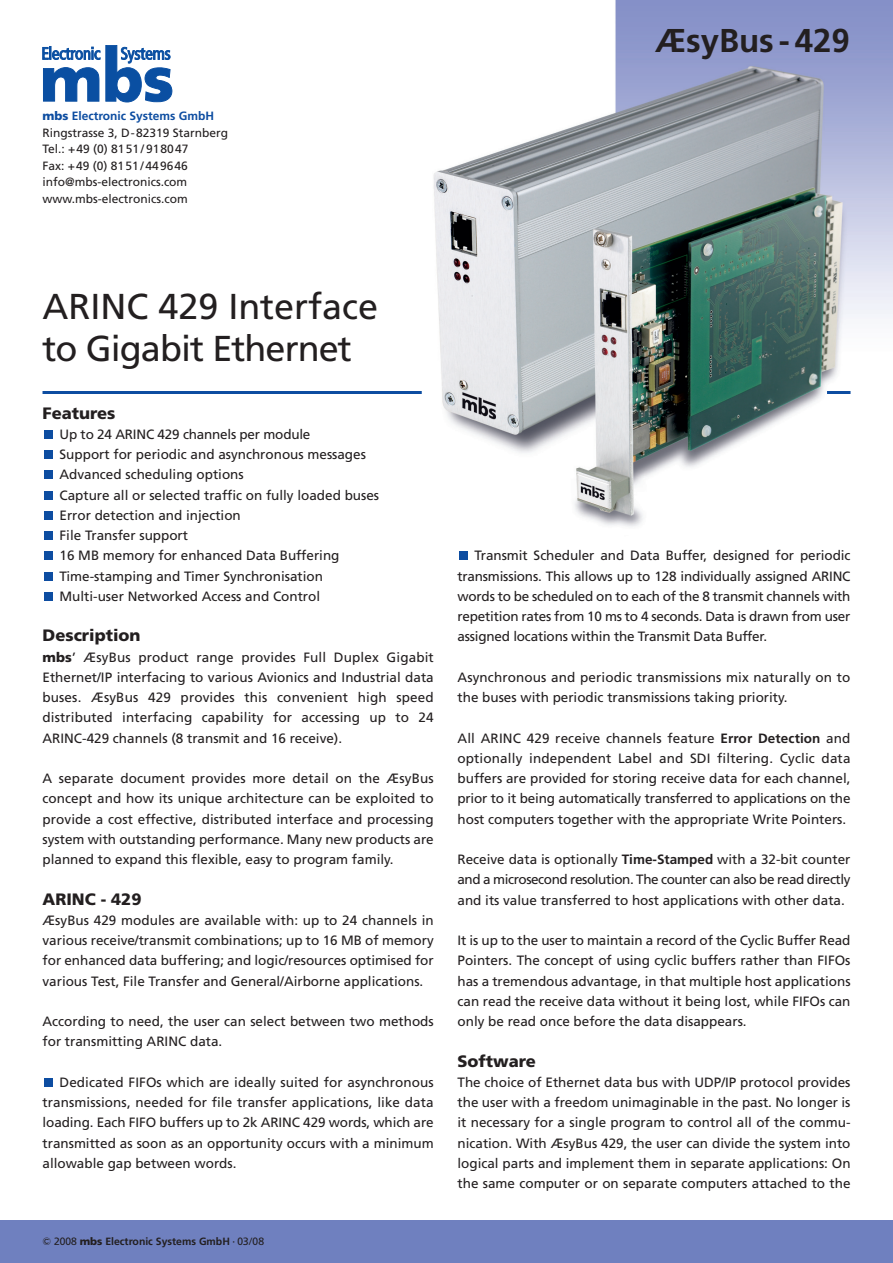
<style>
.page{position:relative;width:893px;height:1263px;background:#fff}
.page>*{position:absolute;margin:0;border:0;box-sizing:border-box;transform-origin:0 0}
.t1{font:36px/42px "Frutiger LT";letter-spacing:-.015em;color:#231f20}
.t2{font:700 33px "Frutiger LT";color:#231f20}
.t3{font:900 16.5px "Frutiger";color:#231f20}
.t4{font:13.5px/20.2px "Frutiger";color:#231f20;text-align:justify}
.t5{font:12px/16.5px "Frutiger";color:#231f20}
.t6{font:700 10.5px "Frutiger";color:#231f20}
.s1{font-weight:900;color:#0d4da1}
.s2{font-weight:700;color:#0d4da1}
.s3{font-weight:900}
.s4{font-family:"Frutiger BQ";font-weight:400}
.s5{font-weight:700}
</style>
<div class="page">
<img style="left:433px;top:0;width:459px;height:558px">
<div style="left:0;top:1220px;width:892px;height:43px;background:#6f80bf"></div>
<div style="left:44px;top:592px;width:9px;height:9px;background:#0d4da1"></div>
<div style="left:44px;top:572px;width:9px;height:8px;background:#0d4da1"></div>
<div style="left:44px;top:552px;width:9px;height:8px;background:#0d4da1"></div>
<div style="left:44px;top:531px;width:9px;height:9px;background:#0d4da1"></div>
<div style="left:44px;top:1078px;width:9px;height:9px;background:#0d4da1"></div>
<div style="left:44px;top:511px;width:9px;height:9px;background:#0d4da1"></div>
<div style="left:44px;top:491px;width:9px;height:9px;background:#0d4da1"></div>
<div style="left:44px;top:471px;width:9px;height:8px;background:#0d4da1"></div>
<div style="left:44px;top:450px;width:9px;height:9px;background:#0d4da1"></div>
<div style="left:44px;top:430px;width:9px;height:9px;background:#0d4da1"></div>
<div style="left:459px;top:552px;width:8px;height:8px;background:#0d4da1"></div>
<hr style="left:43px;top:391px;width:379px;height:3px;background:#0d4da1">
<svg style="left:43px;top:46px;width:57px;height:14px"></svg>
<svg style="left:106px;top:45px;width:66px;height:57px"></svg>
<svg style="left:43px;top:67px;width:56px;height:34px"></svg>
<hr style="left:827px;top:391px;width:23px;height:3px;background:#0d4da1">
<p class="t5" style="left:43px;top:109px;width:187px"><span class="s1">mbs</span> <span class="s2">Electronic Systems GmbH<br></span>Ringstrasse 3, D-82319 Starnberg<br>Tel.: +49 (0) 8151 / 918047<br>Fax: +49 (0) 8151 / 449646 info@mbs-electronics.com www.mbs-electronics.com</p>
<h2 class="t2" style="left:655px;top:27px;width:196px">ÆsyBus - 429</h2>
<h1 class="t1" style="left:43px;top:289px;width:337px">ARINC 429 Interface to Gigabit Ethernet</h1>
<p class="t3" style="left:43px;top:406px;width:74px">Features</p>
<p class="t4" style="left:60px;top:425px;width:321px;text-align:left">Up to 24 ARINC 429 channels per module<br>Support for periodic and asynchronous messages Advanced scheduling options<br>Capture all or selected traffic on fully loaded buses Error detection and injection<br>File Transfer support<br>16 MB memory for enhanced Data Buffering Time-stamping and Timer Synchronisation Multi-user Networked Access and Control</p>
<p class="t3" style="left:43px;top:629px;width:100px">Description</p>
<p class="t4" style="left:43px;top:648px;width:393px"><span class="s3">mbs</span>’ ÆsyBus product range provides Full Duplex Gigabit Ethernet/IP interfacing to various Avionics and Industrial data buses. ÆsyBus 429 provides this convenient high speed distributed interfacing capability for accessing up to 24<br>ARINC-429 channels (8 transmit and 16 receive).</p>
<p class="t4" style="left:43px;top:769px;width:393px">A separate document provides more detail on the ÆsyBus concept and how its unique architecture can be exploited to provide a cost effective, distributed interface and processing system with outstanding performance. Many new products are planned to expand this flexible, easy to program family.</p>
<p class="t3" style="left:43px;top:892px;width:100px">ARINC - 429</p>
<p class="t4" style="left:43px;top:911px;width:393px">ÆsyBus 429 modules are available with: up to 24 channels in various receive/transmit combinations; up to 16 MB of memory for enhanced data buffering; and logic/resources optimised for various Test, File Transfer and General/Airborne applications.</p>
<p class="t4" style="left:43px;top:1012px;width:393px">According to need, the user can select between two methods for transmitting ARINC data.</p>
<p class="t4" style="left:43px;top:1073px;width:393px;text-indent:17px">Dedicated FIFOs which are ideally suited for asynchronous transmissions, needed for file transfer applications, like data loading. Each FIFO buffers up to 2k ARINC 429 words, which are transmitted as soon as an opportunity occurs with a minimum allowable gap between words.</p>
<p class="t6" style="left:43px;top:1237px;width:223px"><span class="s4">© 2008</span> <span class="s3">mbs</span> Electronic Systems GmbH <span class="s4">· 03/08</span></p>
<p class="t4" style="left:457px;top:546px;width:394px;text-indent:17px">Transmit Scheduler and Data Buffer, designed for periodic transmissions. This allows up to 128 individually assigned ARINC words to be scheduled on to each of the 8 transmit channels with repetition rates from 10 ms to 4 seconds. Data is drawn from user assigned locations within the Transmit Data Buffer.</p>
<p class="t4" style="left:457px;top:668px;width:394px">Asynchronous and periodic transmissions mix naturally on to the buses with periodic transmissions taking priority.</p>
<p class="t4" style="left:457px;top:729px;width:394px">All ARINC 429 receive channels feature <span class="s5">Error Detection</span> and optionally independent Label and SDI filtering. Cyclic data buffers are provided for storing receive data for each channel, prior to it being automatically transferred to applications on the host computers together with the appropriate Write Pointers.</p>
<p class="t4" style="left:457px;top:850px;width:394px">Receive data is optionally <span class="s5">Time-Stamped</span> with a 32-bit counter and a microsecond resolution. The counter can also be read directly and its value transferred to host applications with other data.</p>
<p class="t4" style="left:457px;top:931px;width:394px">It is up to the user to maintain a record of the Cyclic Buffer Read Pointers. The concept of using cyclic buffers rather than FIFOs has a tremendous advantage, in that multiple host applications can read the receive data without it being lost, while FIFOs can only be read once before the data disappears.</p>
<p class="t3" style="left:457px;top:1054px;width:80px">Software</p>
<p class="t4" style="left:457px;top:1073px;width:395px">The choice of Ethernet data bus with UDP/IP protocol provides the user with a freedom unimaginable in the past. No longer is it necessary for a single program to control all of the commu&shy;nication. With ÆsyBus 429, the user can divide the system into logical parts and implement them in separate applications: On the same computer or on separate computers attached to the</p>
</div>
